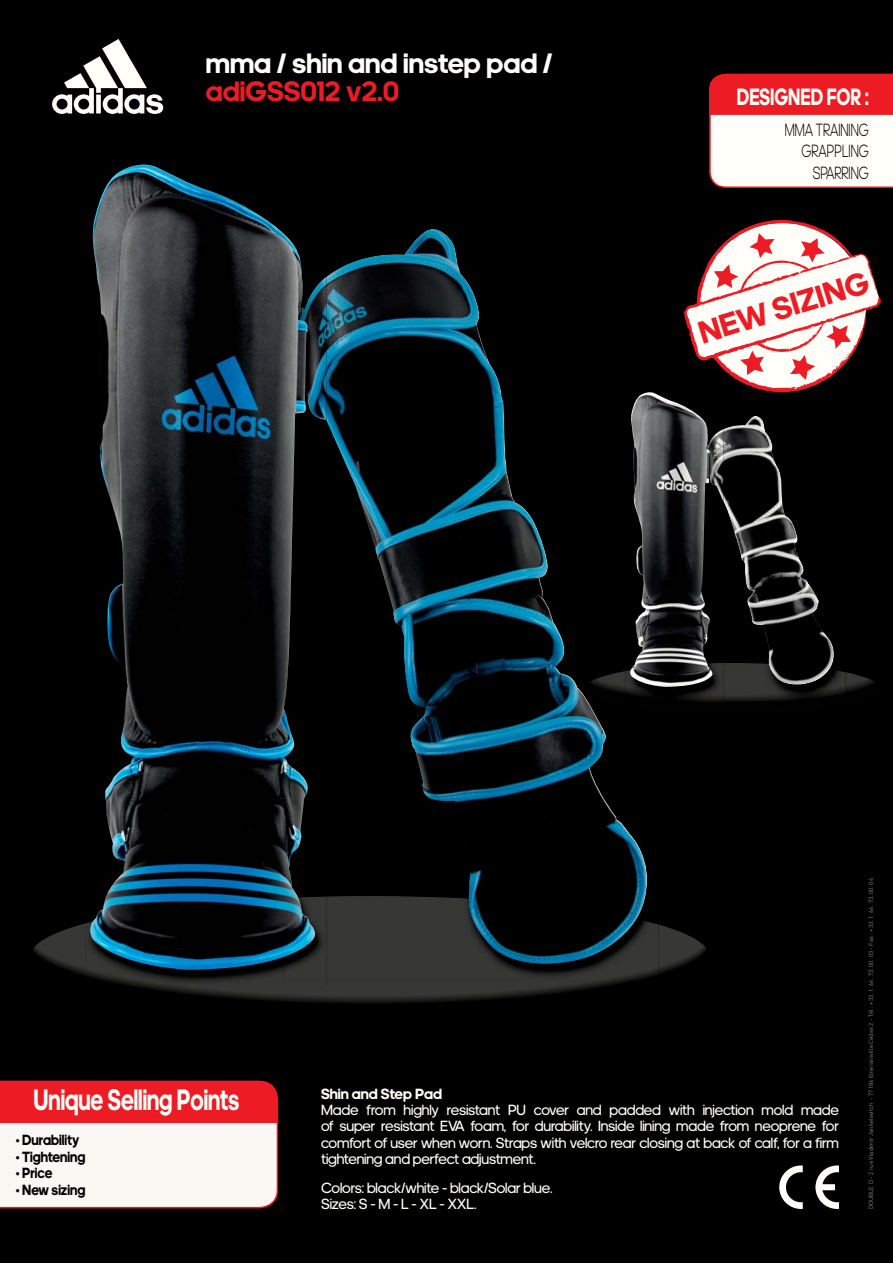
<style>
.page{position:relative;width:893px;height:1263px;background:#000}
.page>*{position:absolute;margin:0;border:0;box-sizing:border-box;transform-origin:0 0}
.t1{font:700 32.1px "adineue PRO";color:#ed1c24}
.t2{font:700 30px "adineue PRO";color:#fffef9;scale:.75 1}
.t3{font:700 28.5px "adineue PRO";color:#fffef9}
.t4{font:700 28.5px "adineue PRO";color:#ed1c24}
.t5{font:700 24px "adineue PRO";color:#fffef9;scale:.75 1}
.t6{font:300 18px/21.6px "adineue PRO";color:#040000;text-align:right;scale:.75 1}
.t7{font:15px/16.2px "adineue PRO";letter-spacing:-.01em;color:#fffef9;text-align:justify}
.t8{font:700 15px "adineue PRO";color:#000;scale:.9 1}
.t9{font:700 15px "adineue PRO";color:#fffef9}
.t10{font:6px "Adi Haus";color:#898986}
</style>
<div class="page">
<svg style="left:52px;top:39px;width:111px;height:75px"></svg>
<svg style="left:709px;top:73px;width:184px;height:115px;background:#f5a6a6"></svg>
<img style="left:33px;top:923px;width:674px;height:80px">
<img style="left:326px;top:923px;width:333px;height:57px">
<img style="left:326px;top:229px;width:326px;height:735px">
<img style="left:85px;top:898px;width:241px;height:88px">
<img style="left:317px;top:277px;width:9px;height:143px">
<img style="left:89px;top:165px;width:228px;height:805px">
<img style="left:845px;top:672px;width:30px;height:20px">
<img style="left:584px;top:671px;width:68px;height:41px">
<img style="left:724px;top:671px;width:121px;height:30px">
<img style="left:724px;top:416px;width:112px;height:269px">
<img style="left:625px;top:392px;width:5px;height:274px">
<img style="left:679px;top:692px;width:44px;height:10px">
<img style="left:625px;top:666px;width:27px;height:37px">
<img style="left:698px;top:663px;width:26px;height:38px">
<img style="left:713px;top:429px;width:11px;height:73px">
<img style="left:630px;top:392px;width:83px;height:295px">
<svg style="left:779px;top:1165px;width:24px;height:44px"></svg>
<svg style="left:815px;top:1165px;width:24px;height:44px"></svg>
<svg style="left:0;top:1081px;width:278px;height:127px;background:#f4aead"></svg>
<hr style="left:0;top:1121px;width:277px;height:2px;background:#ed1c24">
<svg style="left:684px;top:220px;width:197px;height:172px"></svg>
<h3 class="t3" style="left:206px;top:52px;width:348px">mma / shin and instep pad /</h3>
<h3 class="t4" style="left:206px;top:81px;width:195px">adiGSS012 v2.0</h3>
<h3 class="t5" style="left:737px;top:88px;width:177px">DESIGNED FOR :</h3>
<p class="t6" style="left:785px;top:121px;width:113px">MMA TRAINING<br>GRAPPLING<br>SPARRING</p>
<h1 class="t1" style="left:696px;top:322px;width:178px;rotate:-17deg">NEW SIZING</h1>
<h2 class="t2" style="left:34px;top:1088px;width:276px">Unique Selling Points</h2>
<p class="t8" style="left:16px;top:1134px;width:72px">• Durability</p>
<p class="t8" style="left:16px;top:1151px;width:79px">• Tightening</p>
<p class="t8" style="left:16px;top:1167px;width:42px">• Price</p>
<p class="t8" style="left:16px;top:1184px;width:79px">• New sizing</p>
<p class="t9" style="left:321px;top:1088px;width:122px">Shin and Step Pad</p>
<p class="t7" style="left:321px;top:1103px;width:519px">Made from highly resistant PU cover and padded with injection mold made of super resistant EVA foam, for durability. Inside lining made from neoprene for comfort of user when worn. Straps with velcro rear closing at back of calf, for a firm tightening and perfect adjustment.</p>
<p class="t7" style="left:321px;top:1181px;width:233px">Colors: black/white - black/Solar blue.<br>Sizes: S - M - L - XL - XXL.</p>
<p class="t10" style="left:867px;top:1209px;width:332px;rotate:-90deg">DOUBLE D - 2 rue Vladimir Jankelevitch - 77184 Emerainville Cédex 2 - Tél : +33. 1. 64. 73. 00. 03 - Fax : +33. 1. 64. 73. 00. 04</p>
</div>
